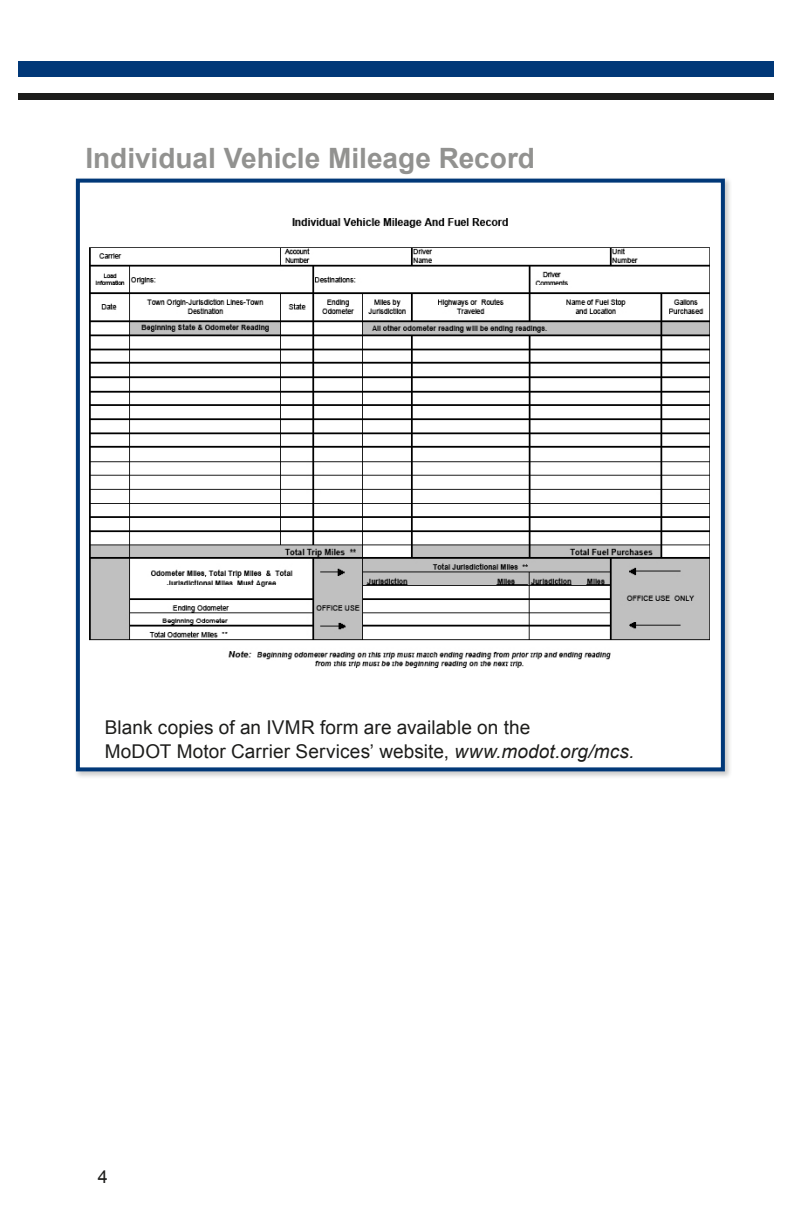
<style>
.page{position:relative;width:792px;height:1224px;background:#fff}
.page>*{position:absolute;margin:0;border:0;box-sizing:border-box;transform-origin:0 0}
.t1{font:700 28px "Arial";color:#929290}
.t2{font:19px/24px "Arial";letter-spacing:.005em;color:#1d1d1b}
.t3{font:18px "Arial";color:#1d1d1b}
.s1{font-style:italic}
</style>
<div class="page">
<div style="left:18px;top:85px;width:756px;height:15px;background:#1d1d1b"></div>
<div style="left:18px;top:78px;width:756px;height:14px;background:#fff"></div>
<div style="left:74px;top:177px;width:658px;height:602px;background:#1d1d1b;opacity:.23"></div>
<div style="left:76px;top:179px;width:649px;height:592px;background:#fff;border:4px solid #013878"></div>
<div style="left:18px;top:62px;width:756px;height:15px;background:#013878"></div>
<img style="left:89px;top:218px;width:621px;height:450px">
<h3 class="t1" style="left:85px;top:140px;width:451px">Individual Vehicle Mileage Record</h3>
<p class="t2" style="left:105px;top:716px;width:531px">Blank copies of an IVMR form are available on the<br>MoDOT Motor Carrier Services’ website, <span class="s1">www.modot.org/mcs.</span></p>
<p class="t3" style="left:98px;top:1165px;width:12px">4</p>
</div>
